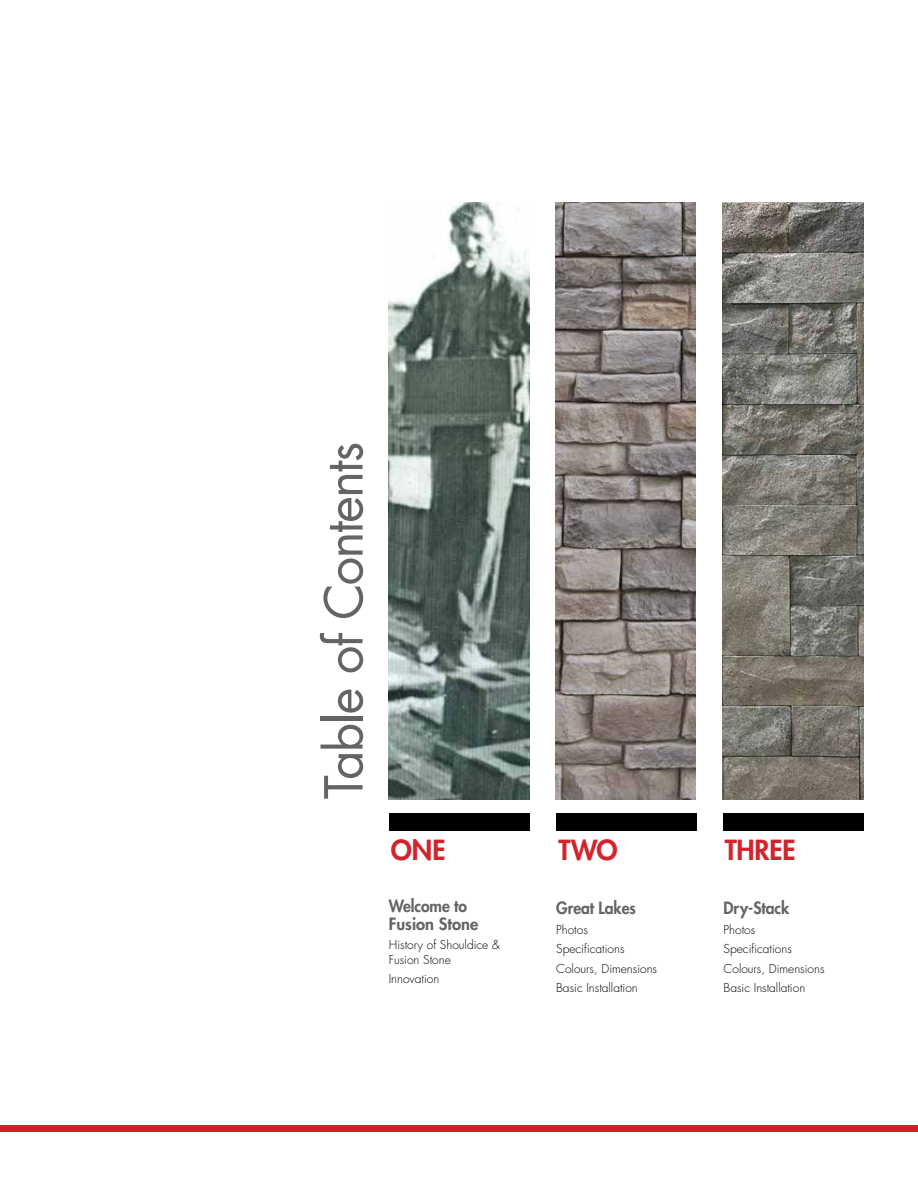
<style>
.page{position:relative;width:918px;height:1188px;background:#fff}
.page>*{position:absolute;margin:0;border:0;box-sizing:border-box;transform-origin:0 0}
.t1{font:51px "Futura";letter-spacing:-.035em;color:#636466}
.t2{font:800 27px "Futura";letter-spacing:-.005em;color:#d3242b}
.t3{font:800 16.5px/18px "Futura";letter-spacing:-.005em;color:#636466;scale:.95 1}
.t4{font:300 12px/19.5px "Futura";color:#000}
</style>
<div class="page">
<div style="left:0;top:1125px;width:918px;height:7px;background:#d12126"></div>
<img style="left:555px;top:202px;width:141px;height:597px">
<img style="left:723px;top:202px;width:140px;height:597px">
<img style="left:389px;top:202px;width:140px;height:597px">
<div style="left:389px;top:813px;width:140px;height:18px;background:#000"></div>
<div style="left:556px;top:813px;width:141px;height:18px;background:#000"></div>
<div style="left:724px;top:813px;width:140px;height:18px;background:#000"></div>
<h1 class="t1" style="left:311px;top:799px;width:359px;rotate:-90deg">Table of Contents</h1>
<h2 class="t2" style="left:391px;top:833px;width:56px">ONE</h2>
<h3 class="t3" style="left:389px;top:897px;width:96px">Welcome to<br>Fusion Stone</h3>
<p class="t4" style="left:389px;top:938px;width:113px;line-height:14.4px">History of Shouldice &amp;<br>Fusion Stone</p>
<p class="t4" style="left:389px;top:969px;width:52px">Innovation</p>
<h2 class="t2" style="left:558px;top:833px;width:61px">TWO</h2>
<h2 class="t2" style="left:725px;top:833px;width:72px">THREE</h2>
<h3 class="t3" style="left:556px;top:899px;width:85px">Great Lakes</h3>
<p class="t4" style="left:556px;top:920px;width:102px">Photos<br>Specifications<br>Colours, Dimensions<br>Basic Installation</p>
<h3 class="t3" style="left:724px;top:899px;width:71px">Dry-Stack</h3>
<p class="t4" style="left:724px;top:920px;width:102px">Photos<br>Specifications<br>Colours, Dimensions<br>Basic Installation</p>
</div>
